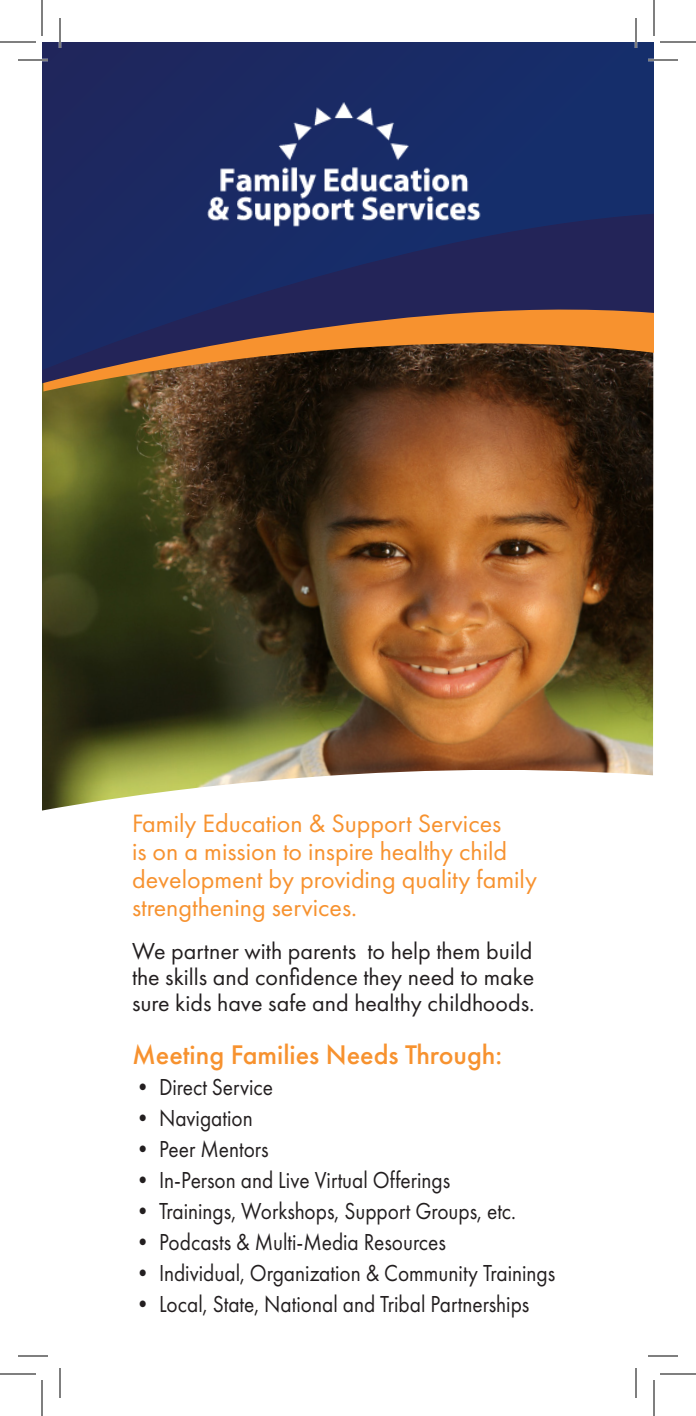
<style>
.page{position:relative;width:696px;height:1416px;background:#fff}
.page>*{position:absolute;margin:0;border:0;box-sizing:border-box;transform-origin:0 0}
.Page_Text{font:500 28px "Futura PT";color:#f7922f}
.Page_Text-2{font:26px/28px "Futura PT";color:#f7922f}
.Page_Text-3{font:24px "Futura PT";color:#231f20;scale:.89 1}
.Page_Text-4{font:24px/26px "Futura PT";color:#231f20;text-align:justify}
</style>
<div class="page">
<img style="left:42px;top:391px;width:611px;height:420px">
<svg style="left:42px;top:387px;width:612px;height:4px;background:#432f17"></svg>
<svg style="left:42px;top:370px;width:612px;height:17px;background:#472f1a"></svg>
<svg style="left:42px;top:42px;width:612px;height:328px;background:#313158"></svg>
<img style="left:176px;top:89px;width:344px;height:139px">
<hr style="left:18px;top:59px;width:30px;height:2px;background:#fff">
<hr style="left:648px;top:59px;width:30px;height:2px;background:#fff">
<hr style="left:59px;top:18px;width:2px;height:30px;background:#fff">
<hr style="left:635px;top:18px;width:2px;height:30px;background:#fff">
<hr style="left:18px;top:60px;width:30px;height:1px;background:#000">
<hr style="left:648px;top:60px;width:30px;height:1px;background:#000">
<hr style="left:18px;top:1356px;width:30px;height:1px;background:#000">
<hr style="left:648px;top:1356px;width:30px;height:1px;background:#000">
<hr style="left:60px;top:18px;width:1px;height:30px;background:#000">
<hr style="left:60px;top:1368px;width:1px;height:30px;background:#000">
<hr style="left:636px;top:18px;width:1px;height:30px;background:#000">
<hr style="left:636px;top:1368px;width:1px;height:30px;background:#000">
<hr style="left:0;top:42px;width:36px;height:1px;background:#000">
<hr style="left:660px;top:42px;width:36px;height:1px;background:#000">
<hr style="left:0;top:1374px;width:36px;height:1px;background:#000">
<hr style="left:660px;top:1374px;width:36px;height:1px;background:#000">
<hr style="left:42px;top:0;width:1px;height:36px;background:#000">
<hr style="left:42px;top:1380px;width:1px;height:36px;background:#000">
<hr style="left:654px;top:0;width:1px;height:36px;background:#000">
<hr style="left:654px;top:1380px;width:1px;height:36px;background:#000">
<p class="Page_Text-2" style="left:132px;top:809px;width:406px">Family Education &amp; Support Services<br>is on a mission to inspire healthy child development by providing quality family strengthening services.</p>
<p class="Page_Text-4" style="left:132px;top:938px;width:404px">We partner with parents to help them build the skills and confidence they need to make sure kids have safe and healthy childhoods.</p>
<p class="Page_Text" style="left:132px;top:1038px;width:372px">Meeting Families Needs Through:</p>
<p class="Page_Text-3" style="left:132px;top:1073px;width:160px">• Direct Service</p>
<p class="Page_Text-3" style="left:132px;top:1104px;width:137px">• Navigation</p>
<p class="Page_Text-3" style="left:132px;top:1135px;width:155px">• Peer Mentors</p>
<p class="Page_Text-3" style="left:132px;top:1166px;width:359px">• In-Person and Live Virtual Offerings</p>
<p class="Page_Text-3" style="left:132px;top:1197px;width:433px">• Trainings, Workshops, Support Groups, etc.</p>
<p class="Page_Text-3" style="left:132px;top:1228px;width:354px">• Podcasts &amp; Multi-Media Resources</p>
<p class="Page_Text-3" style="left:132px;top:1259px;width:477px">• Individual, Organization &amp; Community Trainings</p>
<p class="Page_Text-3" style="left:132px;top:1290px;width:448px">• Local, State, National and Tribal Partnerships</p>
</div>
